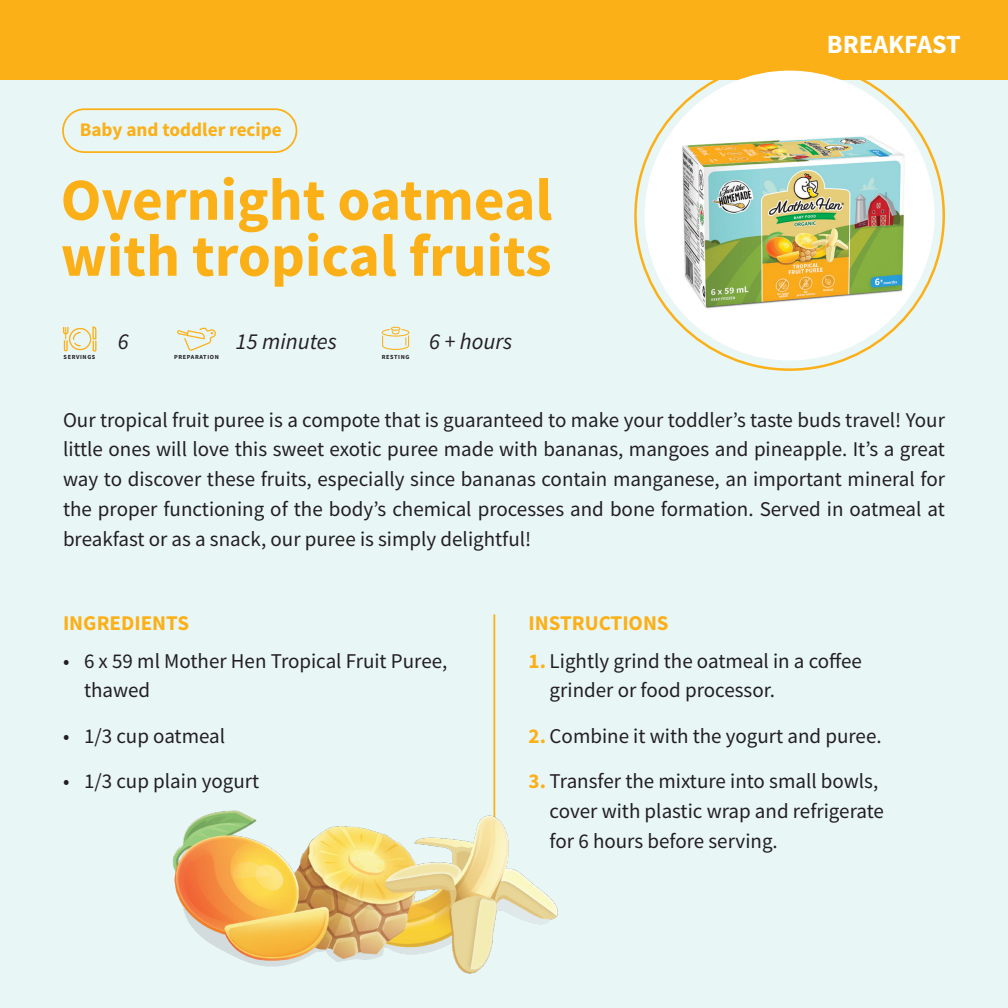
<style>
.page{position:relative;width:1008px;height:1008px;background:#e9f6f6}
.page>*{position:absolute;margin:0;border:0;box-sizing:border-box;transform-origin:0 0}
.t1{font:700 59.5px/56px "Source Sans Pro";color:#fbb017}
.t2{font:700 26.25px "Source Sans Pro";color:#fff}
.t3{font:italic 22.75px "Source Sans Pro";color:#231f20}
.t4{font:21px/29.8px "Source Sans Pro";color:#231f20}
.t5{font:700 21px "Source Sans Pro";color:#fbb017}
.t6{font:700 19.25px "Source Sans Pro";color:#fbb017}
.t7{font:700 6.3px "Source Sans Pro";letter-spacing:.1em;color:#231f20}
.s1{font-weight:700;color:#fbb017}
</style>
<div class="page">
<div style="left:62px;top:108px;width:235px;height:45px;border:2px solid #fbb017;border-radius:21px"></div>
<svg style="left:63px;top:326px;width:34px;height:26px"></svg>
<svg style="left:177px;top:328px;width:39px;height:23px"></svg>
<div style="left:0;top:0;width:1008px;height:79px;background:#fbb017"></div>
<div style="left:645px;top:71px;width:290px;height:289px;background:#fff;border-radius:50%"></div>
<img style="left:682px;top:111px;width:223px;height:222px">
<hr style="left:494px;top:614px;width:1px;height:256px;background:#fbb017">
<svg style="left:382px;top:328px;width:27px;height:22px"></svg>
<img style="left:172px;top:753px;width:386px;height:221px">
<p class="t6" style="left:80px;top:117px;width:204px">Baby and toddler recipe</p>
<p class="t1" style="left:61px;top:171px;width:493px">Overnight oatmeal with tropical fruits</p>
<p class="t3" style="left:118px;top:327px;width:12px">6</p>
<p class="t3" style="left:236px;top:327px;width:103px">15 minutes</p>
<p class="t3" style="left:429px;top:327px;width:85px">6 + hours</p>
<p class="t7" style="left:64px;top:353px;width:33px">SERVINGS</p>
<p class="t7" style="left:174px;top:353px;width:46px">PREPARATION</p>
<p class="t7" style="left:382px;top:353px;width:29px">RESTING</p>
<p class="t2" style="left:827px;top:26px;width:135px">BREAKFAST</p>
<p class="t4" style="left:63px;top:405px;width:884px;text-align:justify">Our tropical fruit puree is a compote that is guaranteed to make your toddler’s taste buds travel! Your little ones will love this sweet exotic puree made with bananas, mangoes and pineapple. It’s a great way to discover these fruits, especially since bananas contain manganese, an important mineral for the proper functioning of the body’s chemical processes and bone formation. Served in oatmeal at breakfast or as a snack, our puree is simply delightful!</p>
<p class="t5" style="left:63px;top:609px;width:128px">INGREDIENTS</p>
<p class="t4" style="left:84px;top:646px;width:365px;text-indent:-21px">• 6 x 59 ml Mother Hen Tropical Fruit Puree, thawed</p>
<p class="t4" style="left:63px;top:721px;width:164px">• 1/3 cup oatmeal</p>
<p class="t4" style="left:63px;top:766px;width:198px">• 1/3 cup plain yogurt</p>
<p class="t5" style="left:529px;top:609px;width:142px">INSTRUCTIONS</p>
<p class="t4" style="left:550px;top:646px;width:314px;text-indent:-21px"><span class="s1">1.</span> Lightly grind the oatmeal in a coffee grinder or food processor.</p>
<p class="t4" style="left:529px;top:721px;width:355px"><span class="s1">2.</span> Combine it with the yogurt and puree.</p>
<p class="t4" style="left:550px;top:766px;width:336px;text-indent:-21px"><span class="s1">3.</span> Transfer the mixture into small bowls, cover with plastic wrap and refrigerate for 6 hours before serving.</p>
</div>
